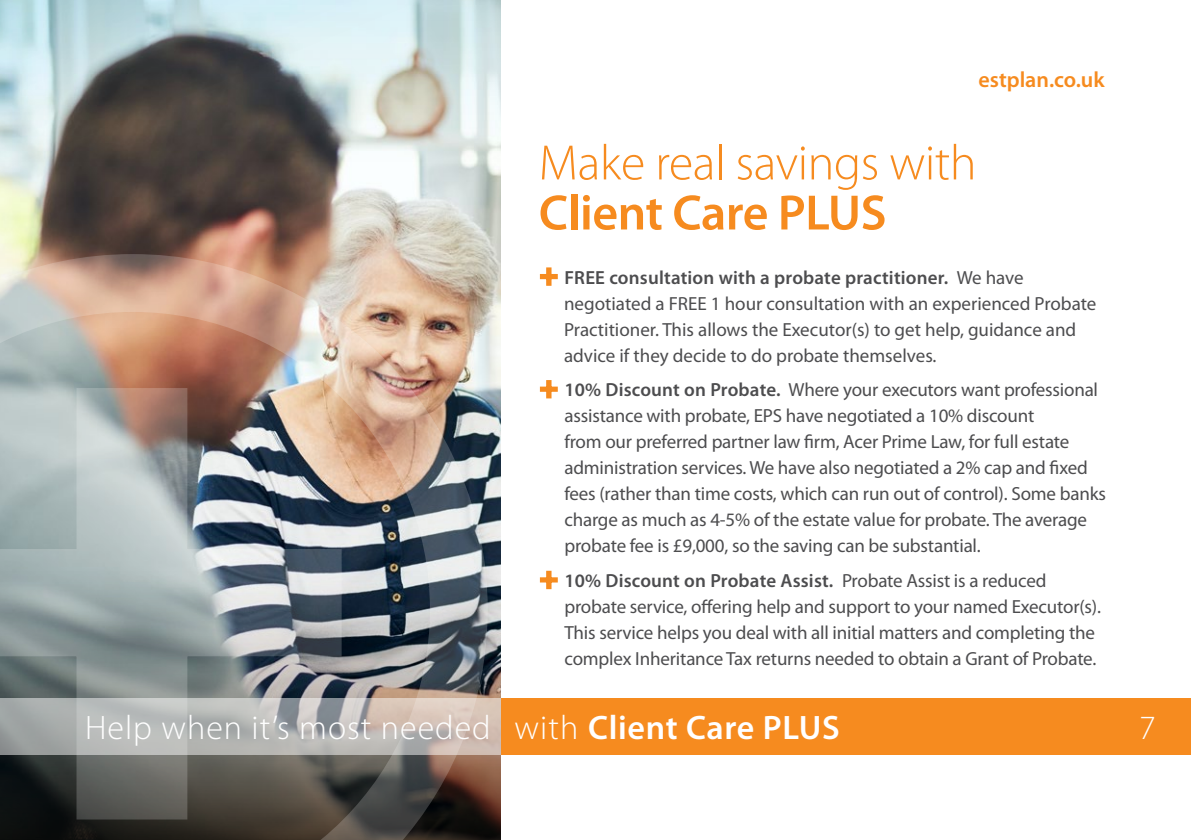
<style>
.page{position:relative;width:1191px;height:840px;background:#fff}
.page>*{position:absolute;margin:0;border:0;box-sizing:border-box;transform-origin:0 0}
.t1{font:300 50px "Myriad Pro";letter-spacing:-.01em;color:#f68b1f}
.t2{font:600 50px "Myriad Pro";letter-spacing:-.01em;color:#f68b1f}
.t3{font:300 34px "Myriad Pro";letter-spacing:.03em;color:#fff}
.t4{font:600 22px "Myriad Pro";color:#f68b1f}
.t5{font:19px/26px "Myriad Pro";letter-spacing:-.01em;color:#4d4d4f}
.s1{font-weight:700;font-size:30px;color:#f68b1f}
.s2{font-weight:600}
</style>
<div class="page">
<div style="left:497px;top:697px;width:694px;height:57px;background:#f68b1f"></div>
<img style="left:0;top:172px;width:500px;height:395px">
<div style="left:0;top:697px;width:500px;height:57px;background:#d5c0b5"></div>
<img style="left:0;top:254px;width:488px;height:585px">
<img style="left:0;top:368px;width:361px;height:470px">
<svg style="left:466px;top:0;width:34px;height:172px"></svg>
<svg style="left:0;top:0;width:466px;height:227px;background:#969b99"></svg>
<p class="t4" style="left:978px;top:67px;width:128px">estplan.co.uk</p>
<h1 class="t1" style="left:539px;top:135px;width:439px">Make real savings with</h1>
<h1 class="t2" style="left:539px;top:185px;width:349px">Client Care PLUS</h1>
<p class="t5" style="left:564px;top:264px;width:534px;text-indent:-24px"><span class="s1">+</span> <span class="s2">FREE consultation with a probate practitioner.</span> We have negotiated a FREE 1 hour consultation with an experienced Probate Practitioner. This allows the Executor(s) to get help, guidance and advice if they decide to do probate themselves.</p>
<p class="t5" style="left:564px;top:377px;width:543px;text-indent:-25px"><span class="s1">+</span> <span class="s2">10% Discount on Probate.</span> Where your executors want professional assistance with probate, EPS have negotiated a 10% discount<br>from our preferred partner law firm, Acer Prime Law, for full estate administration services. We have also negotiated a 2% cap and fixed fees (rather than time costs, which can run out of control). Some banks charge as much as 4-5% of the estate value for probate. The average probate fee is £9,000, so the saving can be substantial.</p>
<p class="t5" style="left:564px;top:567px;width:538px;text-indent:-25px"><span class="s1">+</span> <span class="s2">10% Discount on Probate Assist.</span> Probate Assist is a reduced probate service, offering help and support to your named Executor(s).<br>This service helps you deal with all initial matters and completing the complex Inheritance Tax returns needed to obtain a Grant of Probate.</p>
<h2 class="t3" style="left:85px;top:708px;width:756px">Help when it’s most needed with <span class="s2">Client Care PLUS</span></h2>
<h2 class="t3" style="left:1139px;top:708px;width:18px">7</h2>
</div>
